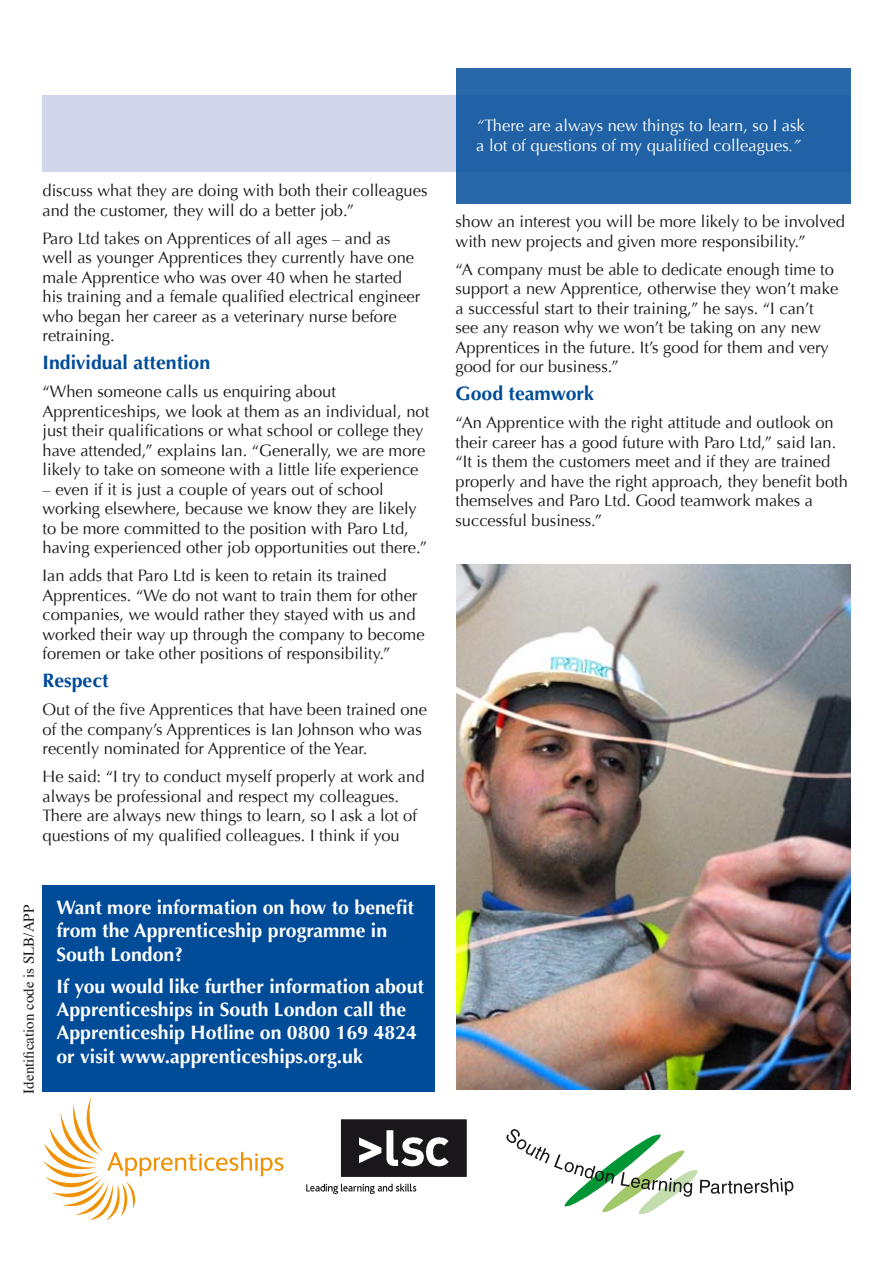
<style>
.page{position:relative;width:893px;height:1263px;background:#fff}
.page>*{position:absolute;margin:0;border:0;box-sizing:border-box;transform-origin:0 0}
.t1{font:700 19.5px/23.4px "Optima";color:#fff}
.t2{font:700 19.5px "Optima";color:#004c99}
.t3{font:16.5px/19.5px "Optima";color:#1a171c}
.t4{font:16.5px/19.8px "Optima";color:#fff}
.t5{font:15px "Times";color:#1a171c}
.s1{font-style:italic}
</style>
<div class="page">
<div style="left:43px;top:96px;width:807px;height:76px;background:#d2d6ea"></div>
<div style="left:456px;top:68px;width:394px;height:135px;background:#2162a6"></div>
<div style="left:43px;top:885px;width:392px;height:207px;background:#004c99"></div>
<img style="left:306px;top:1119px;width:161px;height:76px">
<svg style="left:506px;top:1129px;width:287px;height:85px"></svg>
<svg style="left:43px;top:1096px;width:240px;height:124px"></svg>
<img style="left:456px;top:564px;width:394px;height:525px">
<p class="t3" style="left:43px;top:181px;width:386px">discuss what they are doing with both their colleagues and the customer, they will do a better job.”</p>
<p class="t3" style="left:43px;top:229px;width:379px">Paro Ltd takes on Apprentices of all ages – and as well as younger Apprentices they currently have one male Apprentice who was over 40 when he started his training and a female qualified electrical engineer who began her career as a veterinary nurse before retraining.</p>
<p class="t2" style="left:43px;top:351px;width:169px">Individual attention</p>
<p class="t3" style="left:43px;top:382px;width:388px">“When someone calls us enquiring about Apprenticeships, we look at them as an individual, not just their qualifications or what school or college they have attended,” explains Ian. “Generally, we are more likely to take on someone with a little life experience</p>
<p class="t3" style="left:43px;top:480px;width:386px">– even if it is just a couple of years out of school working elsewhere, because we know they are likely to be more committed to the position with Paro Ltd, having experienced other job opportunities out there.”</p>
<p class="t3" style="left:43px;top:566px;width:384px">Ian adds that Paro Ltd is keen to retain its trained Apprentices. “We do not want to train them for other companies, we would rather they stayed with us and worked their way up through the company to become foremen or take other positions of responsibility.”</p>
<p class="t2" style="left:43px;top:669px;width:68px">Respect</p>
<p class="t3" style="left:43px;top:700px;width:386px">Out of the five Apprentices that have been trained one of the company’s Apprentices is Ian Johnson who was recently nominated for Apprentice of the Year.</p>
<p class="t3" style="left:43px;top:767px;width:383px">He said: “I try to conduct myself properly at work and always be professional and respect my colleagues.<br>There are always new things to learn, so I ask a lot of questions of my qualified colleagues. I think if you</p>
<p class="t5" style="left:15px;top:1093px;width:190px;rotate:-90deg">Identification code is SLB/APP</p>
<p class="t1" style="left:56px;top:896px;width:359px">Want more information on how to benefit from the Apprenticeship programme in<br>South London?</p>
<p class="t1" style="left:56px;top:974px;width:369px">If you would like further information about Apprenticeships in South London call the Apprenticeship Hotline on 0800 169 4824 or visit www.apprenticeships.org.uk</p>
<p class="t4" style="left:476px;top:115px;width:330px"><span class="s1">“</span>There are always new things to learn, so I ask a lot of questions of my qualified colleagues<span class="s1">.”</span></p>
<p class="t3" style="left:455px;top:212px;width:391px">show an interest you will be more likely to be involved with new projects and given more responsibility.”</p>
<p class="t3" style="left:455px;top:259px;width:384px">“A company must be able to dedicate enough time to support a new Apprentice, otherwise they won’t make a successful start to their training,” he says. “I can’t see any reason why we won’t be taking on any new Apprentices in the future. It’s good for them and very good for our business.”</p>
<p class="t2" style="left:455px;top:382px;width:140px">Good teamwork</p>
<p class="t3" style="left:455px;top:413px;width:394px">“An Apprentice with the right attitude and outlook on their career has a good future with Paro Ltd,” said Ian. “It is them the customers meet and if they are trained properly and have the right approach, they benefit both themselves and Paro Ltd. Good teamwork makes a successful business.”</p>
</div>
